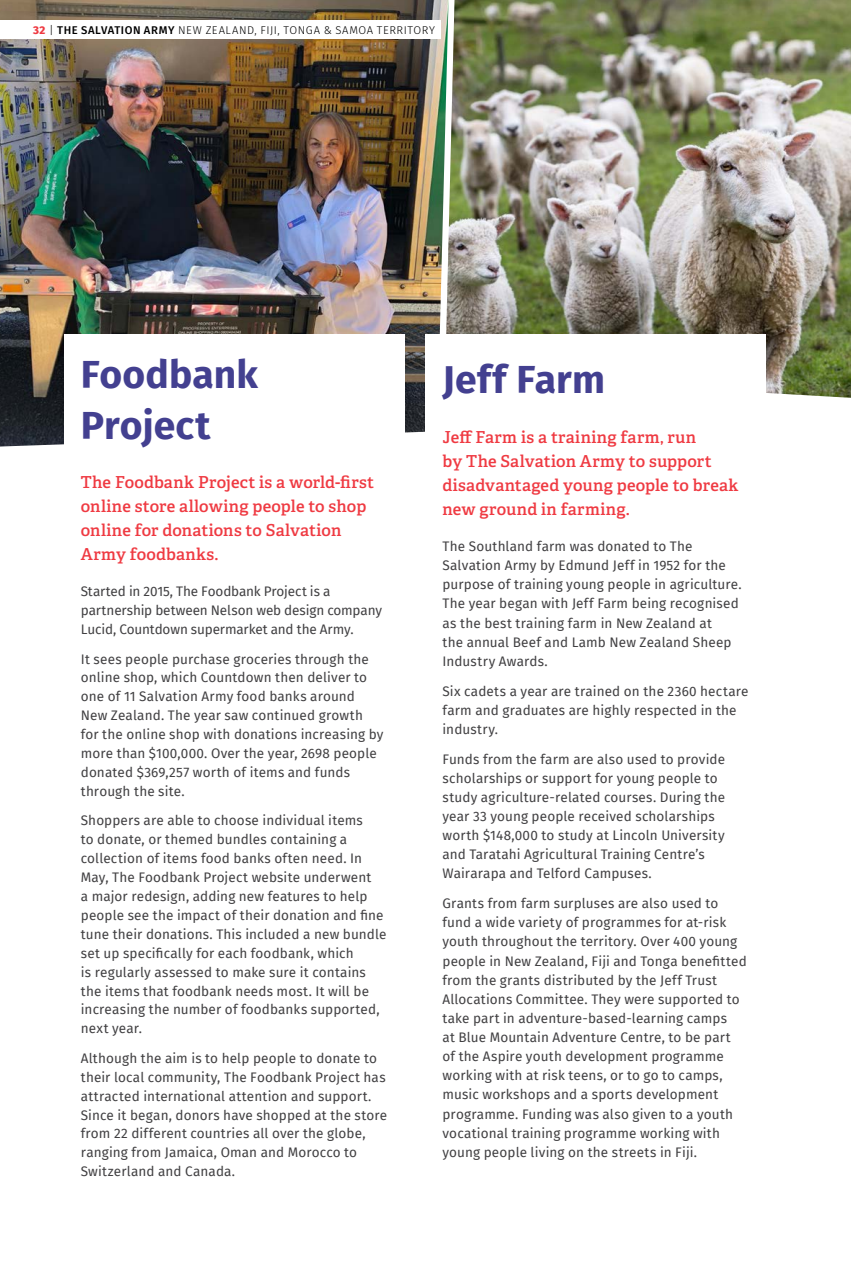
<style>
.page{position:relative;width:851px;height:1263px;background:#fff}
.page>*{position:absolute;margin:0;border:0;box-sizing:border-box;transform-origin:0 0}
.t1{font:700 39px/51px "Fira Sans";letter-spacing:.005em;color:#434090}
.t2{font:600 16.5px/24px "Adelle";letter-spacing:.01em;color:#ef3a42}
.t3{font:13.5px/19.2px "Fira Sans";letter-spacing:.01em;color:#414042}
.t4{font:13.5px/18.9px "Fira Sans";letter-spacing:-.01em;color:#414042}
.t5{font:300 11.25px "Fira Sans";letter-spacing:.05em;color:#000}
.s1{font-weight:800;color:#ef3a42}
.s2{font-weight:500}
</style>
<div class="page">
<img style="left:448px;top:0;width:402px;height:378px">
<img style="left:0;top:0;width:448px;height:446px">
<svg style="left:766px;top:378px;width:84px;height:20px;background:#7e8a62"></svg>
<div style="left:64px;top:334px;width:340px;height:873px;background:#fff"></div>
<div style="left:0;top:21px;width:441px;height:18px;background:#fff"></div>
<div style="left:425px;top:334px;width:340px;height:840px;background:#fff"></div>
<p class="t5" style="left:33px;top:22px;width:403px"><span class="s1">32</span> | <span class="s2">THE SALVATION ARMY</span> NEW ZEALAND, FIJI, TONGA &amp; SAMOA TERRITORY</p>
<h1 class="t1" style="left:81px;top:346px;width:179px">Foodbank<br>Project</h1>
<p class="t2" style="left:81px;top:471px;width:295px">The Foodbank Project is a world-first online store allowing people to shop online for donations to Salvation<br>Army foodbanks.</p>
<p class="t4" style="left:81px;top:582px;width:303px">Started in 2015, The Foodbank Project is a partnership between Nelson web design company<br>Lucid, Countdown supermarket and the Army.</p>
<p class="t3" style="left:81px;top:649px;width:304px">It sees people purchase groceries through the online shop, which Countdown then deliver to one of 11 Salvation Army food banks around New Zealand. The year saw continued growth for the online shop with donations increasing by more than $100,000. Over the year, 2698 people donated $369,257 worth of items and funds through the site.</p>
<p class="t3" style="left:81px;top:811px;width:307px">Shoppers are able to choose individual items<br>to donate, or themed bundles containing a collection of items food banks often need. In May, The Foodbank Project website underwent<br>a major redesign, adding new features to help people see the impact of their donation and fine tune their donations. This included a new bundle set up specifically for each foodbank, which<br>is regularly assessed to make sure it contains the items that foodbank needs most. It will be increasing the number of foodbanks supported, next year.</p>
<p class="t3" style="left:81px;top:1048px;width:308px">Although the aim is to help people to donate to their local community, The Foodbank Project has attracted international attention and support.<br>Since it began, donors have shopped at the store from 22 different countries all over the globe, ranging from Jamaica, Oman and Morocco to Switzerland and Canada.</p>
<h1 class="t1" style="left:442px;top:351px;width:164px">Jeff Farm</h1>
<p class="t2" style="left:442px;top:425px;width:297px">Jeff Farm is a training farm, run<br>by The Salvation Army to support disadvantaged young people to break new ground in farming.</p>
<p class="t3" style="left:442px;top:536px;width:300px">The Southland farm was donated to The Salvation Army by Edmund Jeff in 1952 for the purpose of training young people in agriculture.<br>The year began with Jeff Farm being recognised as the best training farm in New Zealand at<br>the annual Beef and Lamb New Zealand Sheep Industry Awards.</p>
<p class="t3" style="left:442px;top:681px;width:307px">Six cadets a year are trained on the 2360 hectare farm and graduates are highly respected in the industry.</p>
<p class="t3" style="left:442px;top:749px;width:284px">Funds from the farm are also used to provide scholarships or support for young people to study agriculture-related courses. During the year 33 young people received scholarships worth $148,000 to study at Lincoln University and Taratahi Agricultural Training Centre’s Wairarapa and Telford Campuses.</p>
<p class="t3" style="left:442px;top:893px;width:306px">Grants from farm surpluses are also used to fund a wide variety of programmes for at-risk youth throughout the territory. Over 400 young people in New Zealand, Fiji and Tonga benefitted from the grants distributed by the Jeff Trust Allocations Committee. They were supported to take part in adventure-based-learning camps<br>at Blue Mountain Adventure Centre, to be part<br>of the Aspire youth development programme working with at risk teens, or to go to camps, music workshops and a sports development programme. Funding was also given to a youth vocational training programme working with young people living on the streets in Fiji.</p>
</div>
